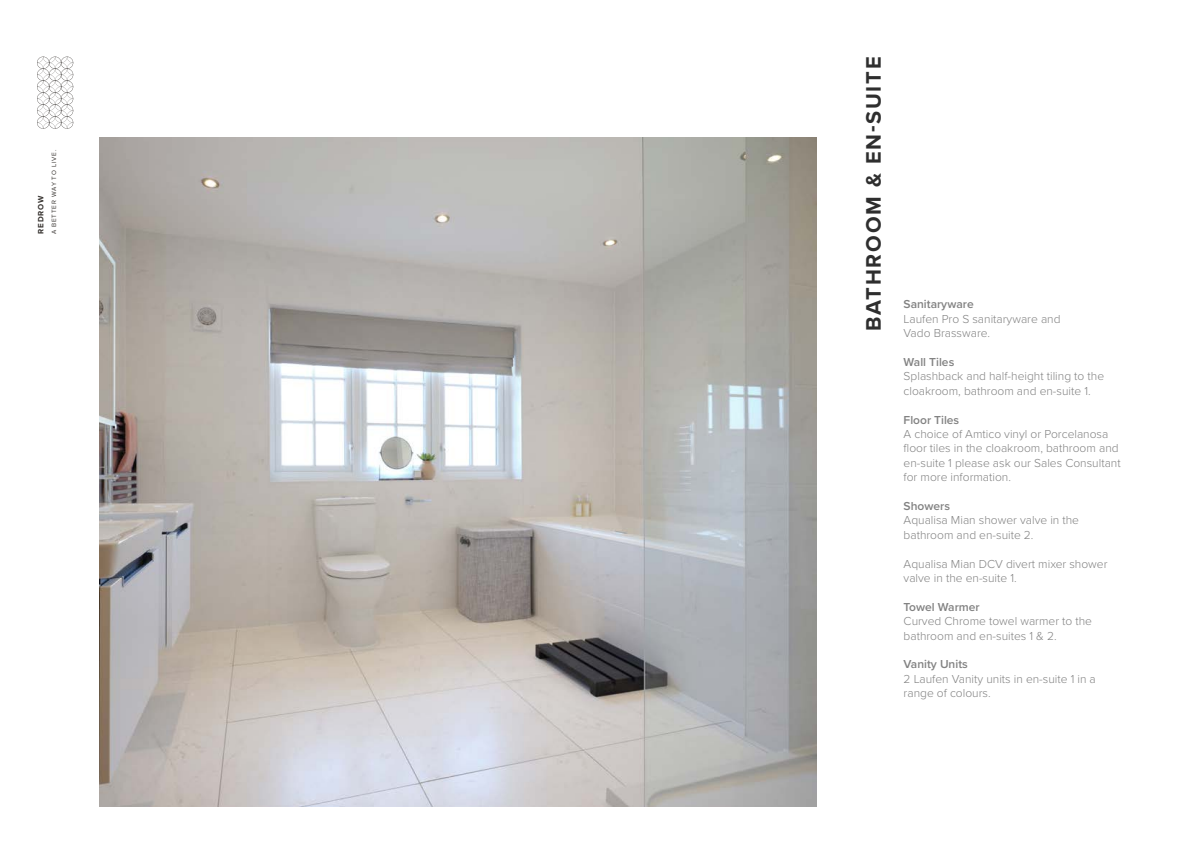
<style>
.page{position:relative;width:1191px;height:842px;background:#fff}
.page>*{position:absolute;margin:0;border:0;box-sizing:border-box;transform-origin:0 0}
.t1{font:700 21.8px "Proxima Nova";letter-spacing:.08em;color:#2e2e2e}
.t2{font:300 12px/14.4px "Proxima Nova";color:#828282}
.t3{font:600 12px "Proxima Nova";color:#828282}
.t4{font:700 8px "Proxima Nova";letter-spacing:.115em;color:#36322f}
.t5{font:6.4px "Proxima Nova";letter-spacing:.13em;color:#36322f}
</style>
<div class="page">
<img style="left:99px;top:138px;width:718px;height:668px">
<svg style="left:37px;top:57px;width:36px;height:72px"></svg>
<p class="t4" style="left:35px;top:234px;width:40px;rotate:-90deg">REDROW</p>
<p class="t5" style="left:49px;top:234px;width:86px;rotate:-90deg">A BETTER WAY TO LIVE.</p>
<h1 class="t1" style="left:857px;top:331px;width:276px;rotate:-90deg">BATHROOM &amp; EN-SUITE</h1>
<p class="t3" style="left:903px;top:295px;width:72px">Sanitaryware</p>
<p class="t2" style="left:903px;top:311px;width:158px">Laufen Pro S sanitaryware and<br>Vado Brassware.</p>
<p class="t3" style="left:903px;top:353px;width:52px">Wall Tiles</p>
<p class="t2" style="left:903px;top:368px;width:202px">Splashback and half-height tiling to the cloakroom, bathroom and en-suite 1.</p>
<p class="t3" style="left:903px;top:411px;width:57px">Floor Tiles</p>
<p class="t2" style="left:903px;top:426px;width:219px">A choice of Amtico vinyl or Porcelanosa floor tiles in the cloakroom, bathroom and en-suite 1 please ask our Sales Consultant for more information.</p>
<p class="t3" style="left:903px;top:497px;width:48px">Showers</p>
<p class="t2" style="left:903px;top:512px;width:177px">Aqualisa Mian shower valve in the bathroom and en-suite 2.</p>
<p class="t2" style="left:903px;top:556px;width:205px">Aqualisa Mian DCV divert mixer shower valve in the en-suite 1.</p>
<p class="t3" style="left:903px;top:598px;width:78px">Towel Warmer</p>
<p class="t2" style="left:903px;top:613px;width:190px">Curved Chrome towel warmer to the bathroom and en-suites 1 &amp; 2.</p>
<p class="t3" style="left:903px;top:655px;width:66px">Vanity Units</p>
<p class="t2" style="left:903px;top:671px;width:194px">2 Laufen Vanity units in en-suite 1 in a range of colours.</p>
</div>
